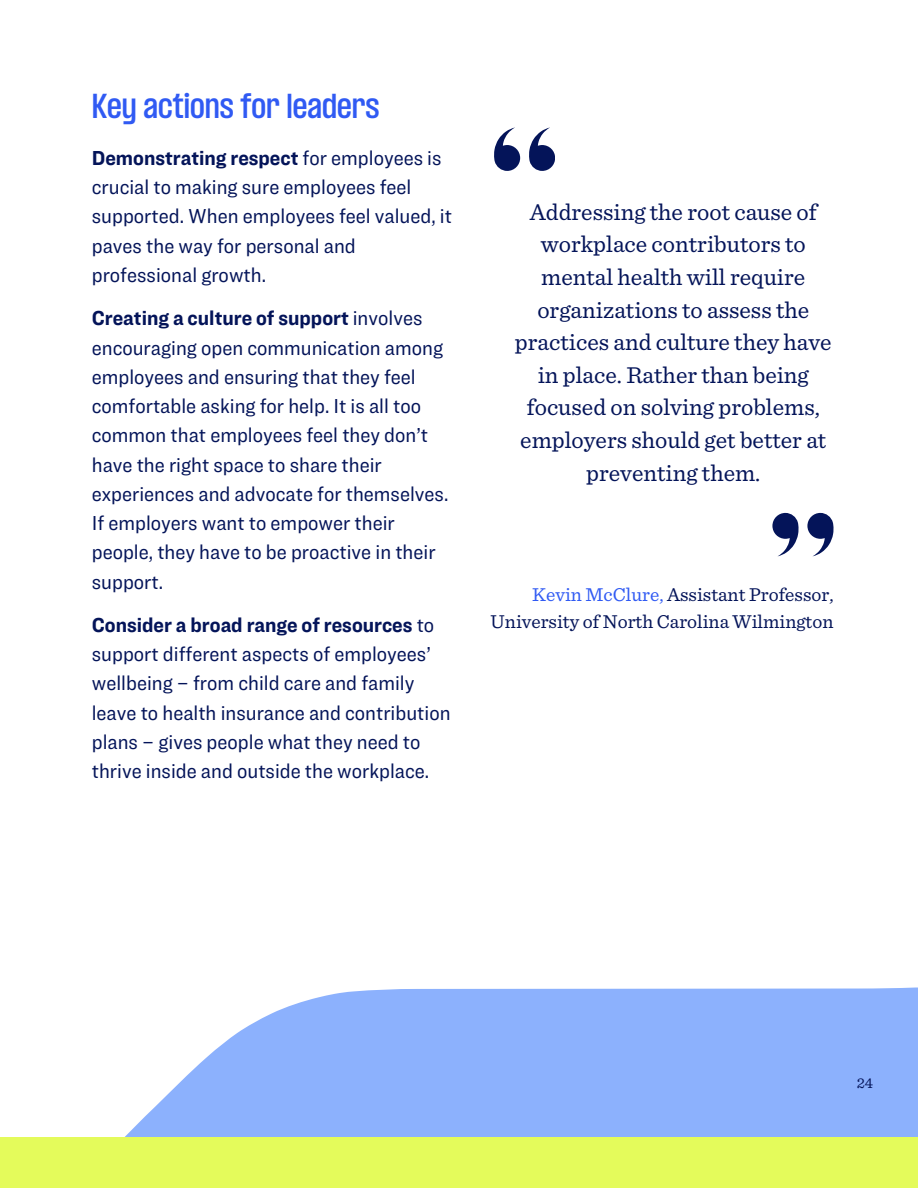
<style>
.page{position:relative;width:918px;height:1188px;background:#fff}
.page>*{position:absolute;margin:0;border:0;box-sizing:border-box;transform-origin:0 0}
.t1{font:600 30px "TIAA Challenger";color:#305af3}
.t2{font:24px/32.7px "Sentinel";color:#041459;text-align:center}
.t3{font:21px/29.2px "Ringside Narrow";color:#041459}
.t4{font:19.5px/27px "Sentinel";color:#041459;text-align:right}
.t5{font:15px "Sentinel";color:#041459}
.s1{font-weight:700}
.s2{color:#305af3}
</style>
<div class="page">
<svg style="left:494px;top:127px;width:26px;height:44px"></svg>
<svg style="left:529px;top:127px;width:26px;height:44px"></svg>
<svg style="left:807px;top:513px;width:27px;height:43px"></svg>
<svg style="left:773px;top:513px;width:26px;height:43px"></svg>
<svg style="left:125px;top:987px;width:793px;height:150px;background:#99bafd"></svg>
<div style="left:0;top:1137px;width:918px;height:51px;background:#e4fb5b"></div>
<p class="t1" style="left:92px;top:91px;width:289px">Key actions for leaders</p>
<p class="t3" style="left:92px;top:143px;width:362px"><span class="s1">Demonstrating respect</span> for employees is crucial to making sure employees feel supported. When employees feel valued, it paves the way for personal and professional growth.</p>
<h2 class="t3" style="left:92px;top:303px;width:358px"><span class="s1">Creating a culture of support</span> involves encouraging open communication among employees and ensuring that they feel comfortable asking for help. It is all too common that employees feel they don’t have the right space to share their experiences and advocate for themselves.<br>If employers want to empower their people, they have to be proactive in their support.</h2>
<p class="t3" style="left:92px;top:610px;width:360px"><span class="s1">Consider a broad range of resources</span> to support different aspects of employees’ wellbeing – from child care and family leave to health insurance and contribution plans – gives people what they need to thrive inside and outside the workplace.</p>
<h1 class="t2" style="left:515px;top:195px;width:318px">Addressing the root cause of workplace contributors to mental health will require organizations to assess the practices and culture they have in place. Rather than being focused on solving problems, employers should get better at preventing them.</h1>
<p class="t4" style="left:491px;top:580px;width:344px"><span class="s2">Kevin McClure,</span> Assistant Professor,<br>University of North Carolina Wilmington</p>
<p class="t5" style="left:857px;top:1074px;width:18px">24</p>
</div>
